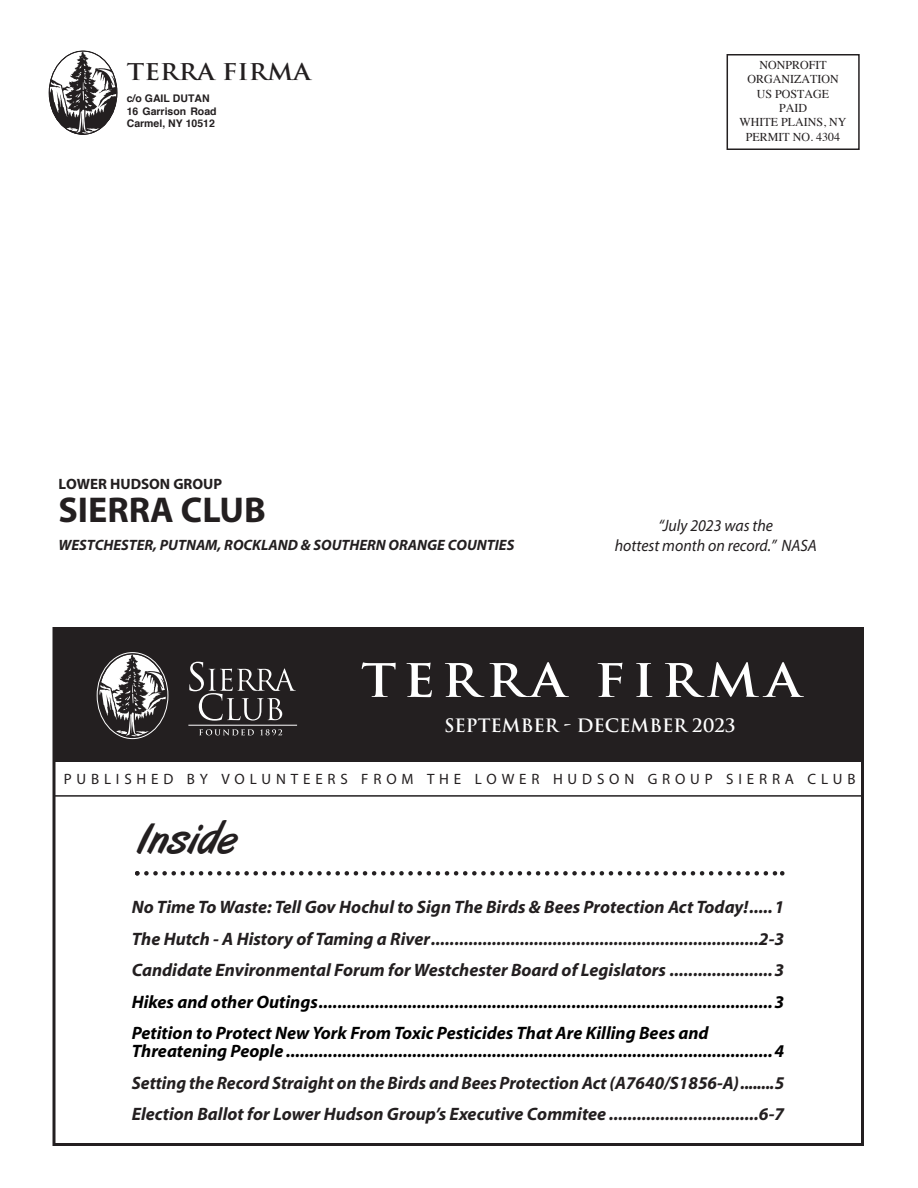
<style>
.page{position:relative;width:918px;height:1188px;background:#fff}
.page>*{position:absolute;margin:0;border:0;box-sizing:border-box;transform-origin:0 0}
.t1{font:700 45px "Trajan";letter-spacing:.135em;color:#fff;scale:1.12 1}
.t2{font:43.5px "Art Brush";color:#231f20}
.t3{font:700 36px "Myriad";color:#231f20}
.t4{font:700 22.5px "Trajan";color:#231f20;scale:1.1 1}
.Body{font:italic 700 18px/18px "Myriad";color:#000}
.No_Spacing{font:italic 700 18px "Myriad";color:#231f20}
.Heading_1{font:italic 700 18px "Myriad";color:#231f20}
.Default{font:italic 700 18px "Myriad";color:#231f20}
.t5{font:700 18px "Trajan";color:#fff}
.t6{font:italic 16.5px/19.8px "Myriad";color:#231f20;text-align:center;scale:.96 1}
.t7{font:15px "Myriad Pro";letter-spacing:.32em;color:#231f20}
.t8{font:italic 700 15px "Myriad";color:#231f20}
.t9{font:700 15px "Myriad";color:#231f20}
.t10{font:12px/14.4px "Times";color:#231f20;text-align:center}
.t11{font:700 10.5px/12.6px "Helvetica";color:#231f20}
</style>
<div class="page">
<div style="left:727px;top:54px;width:133px;height:96px;border:2px solid #231f20"></div>
<svg style="left:49px;top:51px;width:68px;height:83px"></svg>
<div style="left:49px;top:51px;width:68px;height:84px;border:1px solid #231f20;border-radius:50%"></div>
<div style="left:47px;top:49px;width:72px;height:87px;border:1px solid #fff;border-radius:50%"></div>
<div style="left:55px;top:627px;width:807px;height:135px;background:#231f20"></div>
<svg style="left:98px;top:653px;width:69px;height:85px"></svg>
<div style="left:99px;top:654px;width:68px;height:83px;border:1px solid #231f20;border-radius:50%"></div>
<div style="left:97px;top:652px;width:71px;height:87px;border:1px solid #fff;border-radius:50%"></div>
<hr style="left:188px;top:725px;width:109px;height:1px;background:#fff">
<svg style="left:199px;top:729px;width:55px;height:6px"></svg>
<svg style="left:260px;top:729px;width:22px;height:6px"></svg>
<svg style="left:189px;top:662px;width:107px;height:59px"></svg>
<hr style="left:54px;top:795px;width:808px;height:2px;background:#231f20">
<svg style="left:135px;top:871px;width:649px;height:5px"></svg>
<p class="t4" style="left:127px;top:57px;width:169px">TERRA FIRMA</p>
<p class="t11" style="left:127px;top:92px;width:91px">c/o GAIL DUTAN<br>16 Garrison Road<br>Carmel, NY 10512</p>
<p class="t10" style="left:740px;top:57px;width:108px">NONPROFIT<br>ORGANIZATION<br>US POSTAGE<br>PAID<br>WHITE PLAINS, NY<br>PERMIT NO. 4304</p>
<p class="t9" style="left:58px;top:476px;width:165px">LOWER HUDSON GROUP</p>
<p class="t3" style="left:58px;top:491px;width:209px">SIERRA CLUB</p>
<p class="t8" style="left:58px;top:538px;width:457px">WESTCHESTER, PUTNAM, ROCKLAND &amp; SOUTHERN ORANGE COUNTIES</p>
<p class="t6" style="left:615px;top:516px;width:212px">“July 2023 was the<br>hottest month on record.” NASA</p>
<p class="t1" style="left:361px;top:653px;width:394px">TERRA FIRMA</p>
<p class="t5" style="left:444px;top:714px;width:293px">SEPTEMBER - DECEMBER 2023</p>
<p class="t7" style="left:64px;top:769px;width:793px">PUBLISHED BY VOLUNTEERS FROM THE LOWER HUDSON GROUP SIERRA CLUB</p>
<p class="t2" style="left:137px;top:815px;width:101px">Inside</p>
<p class="Heading_1" style="left:132px;top:898px;width:654px">No Time To Waste: Tell Gov Hochul to Sign The Birds &amp; Bees Protection Act Today!.....1</p>
<p class="No_Spacing" style="left:132px;top:929px;width:654px">The Hutch - A History of Taming a River......................................................................2-3</p>
<p class="Default" style="left:132px;top:961px;width:654px">Candidate Environmental Forum for Westchester Board of Legislators ......................3</p>
<p class="Body" style="left:132px;top:993px;width:654px">Hikes and other Outings.................................................................................................3</p>
<p class="Body" style="left:132px;top:1025px;width:654px">Petition to Protect New York From Toxic Pesticides That Are Killing Bees and<br>Threatening People ........................................................................................................4</p>
<p class="Heading_1" style="left:132px;top:1073px;width:654px">Setting the Record Straight on the Birds and Bees Protection Act (A7640/S1856-A)........5</p>
<p class="No_Spacing" style="left:132px;top:1105px;width:654px">Election Ballot for Lower Hudson Group’s Executive Commitee ................................6-7</p>
</div>
